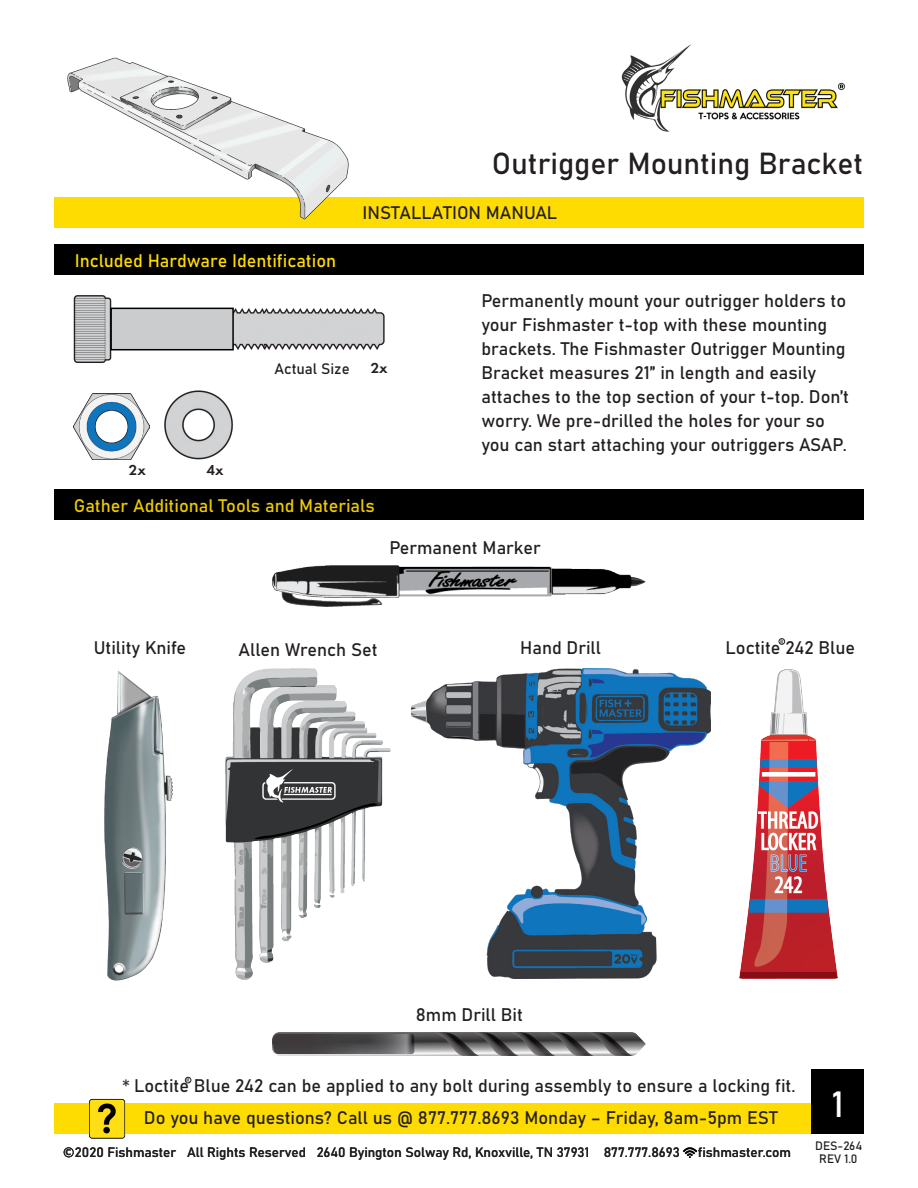
<style>
.page{position:relative;width:918px;height:1188px;background:#fff}
.page>*{position:absolute;margin:0;border:0;box-sizing:border-box;transform-origin:0 0}
.t1{font:36px "Bahnschrift";color:#fff}
.t2{font:30px "Bahnschrift";color:#231f20}
.t3{font:18px/24px "Bahnschrift";color:#231f20}
.t4{font:18px "Bahnschrift";color:#eccb02}
.t5{font:18px "Bahnschrift";color:#ffdc01}
.t6{font:15px "Bahnschrift";color:#231f20}
.t7{font:600 15px "Futura PT";color:#231f20}
.t8{font:500 13.8px "Futura PT";color:#231f20}
.t9{font:13.5px "Bahnschrift";color:#231f20}
.t10{font:12px/12.9px "Bahnschrift";color:#231f20;text-align:center}
.t11{font:6px "Lucida Sans Unicode";color:#231f20}
.s1{font-family:"Acumin Variable Concept"}
</style>
<div class="page">
<img style="left:89px;top:1098px;width:37px;height:41px">
<div style="left:54px;top:1103px;width:810px;height:31px;background:#ffdc01"></div>
<img style="left:621px;top:44px;width:224px;height:87px">
<div style="left:54px;top:197px;width:810px;height:31px;background:#ffdc01"></div>
<img style="left:67px;top:57px;width:282px;height:162px">
<div style="left:54px;top:244px;width:810px;height:31px;background:#000"></div>
<div style="left:54px;top:489px;width:810px;height:31px;background:#000"></div>
<svg style="left:683px;top:1147px;width:13px;height:11px"></svg>
<div style="left:64px;top:1147px;width:10px;height:10px;border:1px solid #231f20;border-radius:50%"></div>
<img style="left:164px;top:390px;width:69px;height:70px">
<img style="left:74px;top:393px;width:75px;height:66px">
<img style="left:272px;top:565px;width:374px;height:42px">
<img style="left:411px;top:668px;width:299px;height:310px">
<img style="left:226px;top:669px;width:165px;height:311px">
<img style="left:272px;top:1033px;width:374px;height:22px">
<img style="left:739px;top:669px;width:98px;height:309px">
<div style="left:812px;top:1069px;width:52px;height:65px;background:#000"></div>
<svg style="left:779px;top:638px;width:6px;height:6px"></svg>
<img style="left:104px;top:671px;width:69px;height:310px">
<svg style="left:185px;top:1077px;width:6px;height:6px"></svg>
<img style="left:74px;top:295px;width:189px;height:68px">
<img style="left:263px;top:308px;width:122px;height:42px">
<div style="left:110px;top:308px;width:124px;height:42px;background:#cbccce;border:2px solid #000"></div>
<p class="t2" style="left:492px;top:144px;width:373px">Outrigger Mounting Bracket</p>
<p class="t5" style="left:75px;top:249px;width:263px">Included Hardware Identification</p>
<p class="t7" style="left:129px;top:461px;width:19px">2x</p>
<p class="t7" style="left:207px;top:461px;width:19px">4x</p>
<p class="t6" style="left:275px;top:360px;width:77px">Actual Size</p>
<p class="t3" style="left:363px;top:201px;width:196px">INSTALLATION MANUAL</p>
<p class="t7" style="left:371px;top:359px;width:19px">2x</p>
<p class="t3" style="left:481px;top:288px;width:369px">Permanently mount your outrigger holders to your Fishmaster t-top with these mounting brackets. The Fishmaster Outrigger Mounting Bracket measures 21” in length and easily attaches to the top section of your t-top. Don’t worry. We pre-drilled the holes for your so you can start attaching your outriggers ASAP.</p>
<p class="t4" style="left:74px;top:494px;width:302px">Gather Additional Tools and Materials</p>
<p class="t3" style="left:389px;top:536px;width:153px">Permanent Marker</p>
<p class="t11" style="left:780px;top:637px;width:5px">R</p>
<p class="t3" style="left:94px;top:636px;width:94px">Utility Knife</p>
<p class="t3" style="left:520px;top:636px;width:82px">Hand Drill</p>
<p class="t3" style="left:726px;top:636px;width:131px">Loctite 242 Blue</p>
<p class="t3" style="left:239px;top:637px;width:141px">Allen Wrench Set</p>
<p class="t3" style="left:416px;top:1003px;width:109px">8mm Drill Bit</p>
<p class="t11" style="left:186px;top:1075px;width:5px">R</p>
<p class="t3" style="left:122px;top:1074px;width:675px"><span class="s1">*</span> Loctite Blue 242 can be applied to any bolt during assembly to ensure a locking fit.</p>
<p class="t3" style="left:144px;top:1105px;width:635px">Do you have questions? Call us @ 877.777.8693 Monday – Friday, 8am-5pm EST</p>
<p class="t8" style="left:65px;top:1142px;width:7px">c</p>
<p class="t9" style="left:75px;top:1144px;width:606px">2020 Fishmaster All Rights Reserved 2640 Byington Solway Rd, Knoxville, TN 37931 877.777.8693</p>
<p class="t9" style="left:698px;top:1144px;width:95px">fishmaster.com</p>
<p class="t1" style="left:832px;top:1082px;width:13px">1</p>
<p class="t10" style="left:815px;top:1140px;width:48px">DES-264<br>REV 1.0</p>
</div>
